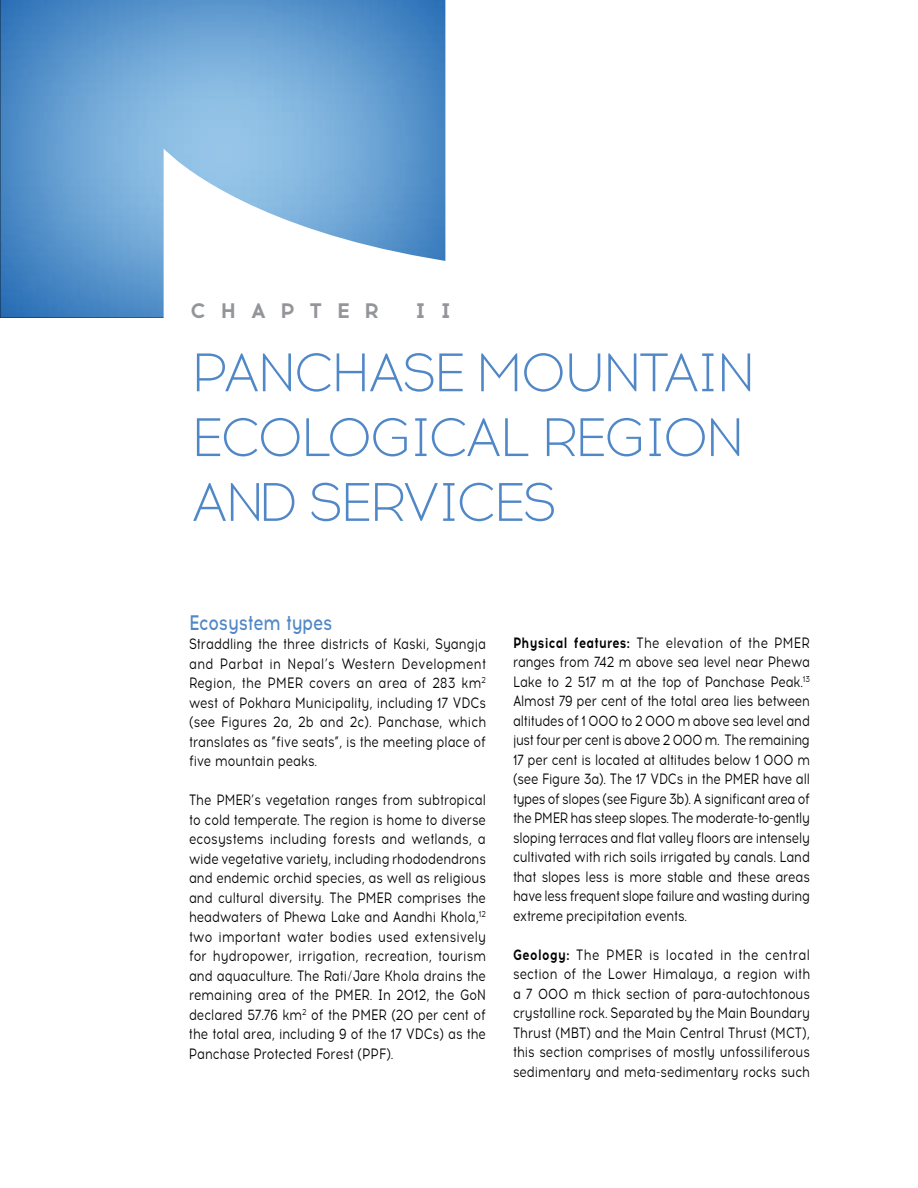
<style>
.page{position:relative;width:918px;height:1188px;background:#fff}
.page>*{position:absolute;margin:0;border:0;box-sizing:border-box;transform-origin:0 0}
.t1{font:300 54px/64.8px "Acrom";letter-spacing:-.065em;color:#5087c7}
.t2{font:500 21px "Acrom";letter-spacing:-.01em;color:#5087c7;scale:.8 1}
.t3{font:700 21px "Acrom";letter-spacing:.685em;color:#939598}
.t4{font:15px/19.5px "Acrom";color:#000;text-align:justify;scale:.8 1}
.s1{font-weight:700}
</style>
<div class="page">
<svg style="left:0;top:0;width:446px;height:318px"></svg>
<svg style="left:164px;top:148px;width:282px;height:170px"></svg>
<h2 class="t3" style="left:191px;top:296px;width:190px">CHAPTER</h2>
<h2 class="t3" style="left:415px;top:296px;width:38px">I I</h2>
<h1 class="t1" style="left:191px;top:343px;width:567px">PANCHASE MOUNTAIN<br>ECOLOGICAL REGION<br>AND SERVICES</h1>
<h2 class="t2" style="left:189px;top:608px;width:181px">Ecosystem types</h2>
<p class="t4" style="left:189px;top:635px;width:373px">Straddling the three districts of Kaski, Syangja and Parbat in Nepal’s Western Development Region, the PMER covers an area of 283 km<sup>2 </sup>west of Pokhara Municipality, including 17 VDCs (see Figures 2a, 2b and 2c). Panchase, which translates as ”five seats”, is the meeting place of five mountain peaks.</p>
<p class="t4" style="left:189px;top:791px;width:373px">The PMER’s vegetation ranges from subtropical to cold temperate. The region is home to diverse ecosystems including forests and wetlands, a wide vegetative variety, including rhododendrons and endemic orchid species, as well as religious and cultural diversity. The PMER comprises the headwaters of Phewa Lake and Aandhi Khola,<sup>12 </sup>two important water bodies used extensively for hydropower, irrigation, recreation, tourism and aquaculture. The Rati/Jare Khola drains the remaining area of the PMER. In 2012, the GoN declared 57.76 km<sup>2</sup> of the PMER (20 per cent of the total area, including 9 of the 17 VDCs) as the Panchase Protected Forest (PPF).</p>
<p class="t4" style="left:513px;top:634px;width:373px"><span class="s1">Physical features:</span> The elevation of the PMER ranges from 742 m above sea level near Phewa Lake to 2 517 m at the top of Panchase Peak.<sup>13<br></sup>Almost 79 per cent of the total area lies between altitudes of 1 000 to 2 000 m above sea level and just four per cent is above 2 000 m. The remaining 17 per cent is located at altitudes below 1 000 m (see Figure 3a). The 17 VDCs in the PMER have all types of slopes (see Figure 3b). A significant area of the PMER has steep slopes. The moderate-to-gently sloping terraces and flat valley floors are intensely cultivated with rich soils irrigated by canals. Land that slopes less is more stable and these areas have less frequent slope failure and wasting during extreme precipitation events.</p>
<p class="t4" style="left:513px;top:946px;width:373px"><span class="s1">Geology:</span> The PMER is located in the central section of the Lower Himalaya, a region with a 7 000 m thick section of para-autochtonous crystalline rock. Separated by the Main Boundary Thrust (MBT) and the Main Central Thrust (MCT), this section comprises of mostly unfossiliferous sedimentary and meta-sedimentary rocks such</p>
</div>
